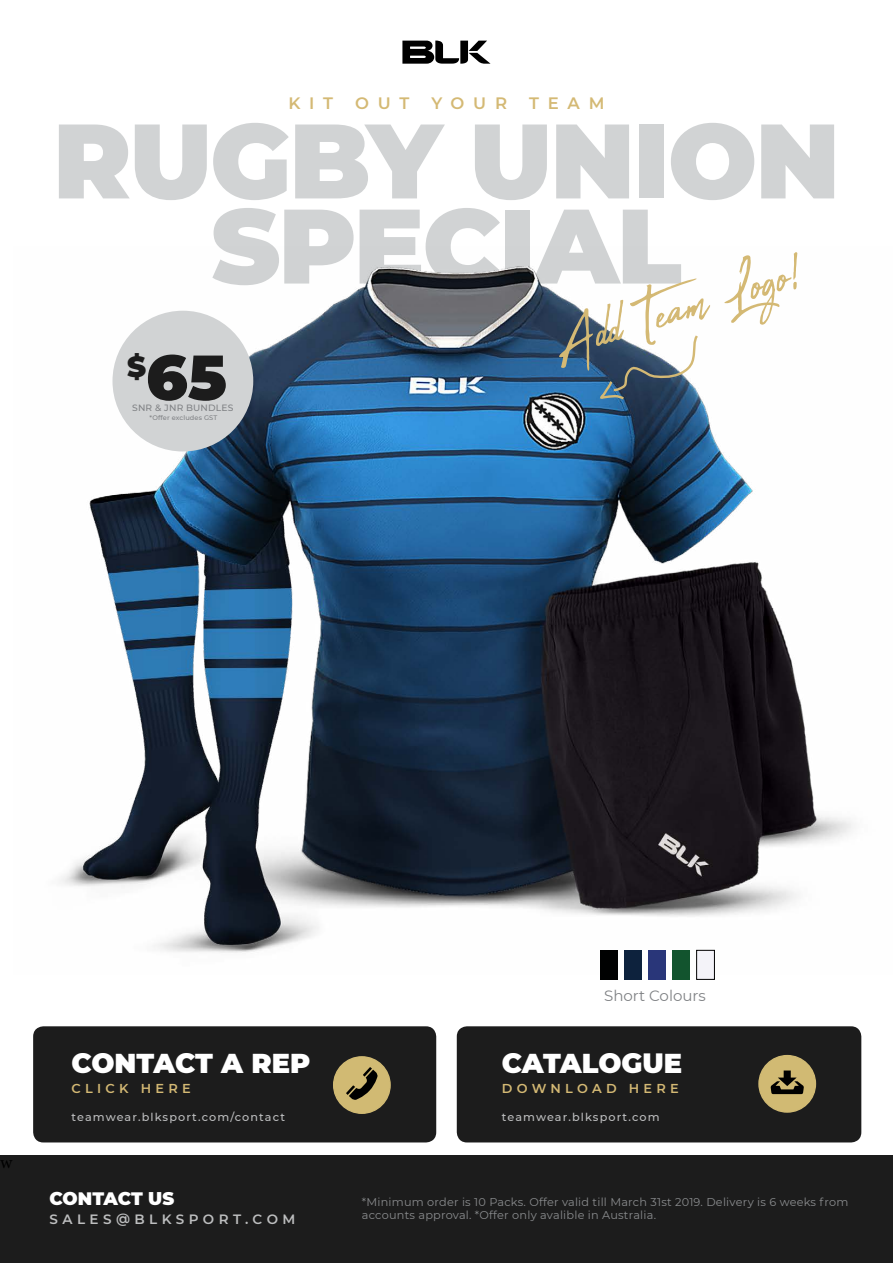
<style>
.page{position:relative;width:893px;height:1263px;background:#fff}
.page>*{position:absolute;margin:0;border:0;box-sizing:border-box;transform-origin:0 0}
.t1{font:900 105.6px/85.1px "Montserrat";letter-spacing:-.02em;color:#d1d3d4;text-align:center}
.t2{font:71.4px "Abuget";color:#d4b974}
.t3{font:900 63.15px "Montserrat";color:#1c1c1c}
.t4{font:900 28.95px "Montserrat";color:#1c1c1c}
.t5{font:900 27.3px "Montserrat";letter-spacing:-.005em;color:#fff}
.t6{font:900 18px "Montserrat";letter-spacing:-.005em;color:#fff}
.t7{font:18px "Minion Pro";color:#000}
.t8{font:600 16.5px "Montserrat";letter-spacing:.53em;color:#d4b974}
.t9{font:15px "Montserrat";color:#808285}
.t10{font:600 13.5px "Montserrat";letter-spacing:.33em;color:#bdbebf}
.t11{font:600 12.9px "Montserrat";letter-spacing:.33em;color:#d4b974}
.t12{font:11.25px/13.5px "Montserrat";letter-spacing:.02em;color:#8a8c8e}
.t13{font:500 11.25px "Montserrat";letter-spacing:.1em;color:#bdbebf}
.t14{font:500 9.15px "Montserrat";letter-spacing:.02em;color:#808285}
.t15{font:500 6.6px "Montserrat";letter-spacing:.02em;color:#808285}
</style>
<div class="page">
<img style="left:60px;top:266px;width:793px;height:687px">
<div style="left:0;top:1155px;width:893px;height:108px;background:#1c1c1c"></div>
<div style="left:112px;top:311px;width:141px;height:140px;background:#d1d3d4;border-radius:50%"></div>
<svg style="left:599px;top:333px;width:101px;height:68px"></svg>
<div style="left:624px;top:950px;width:18px;height:29px;background:#0d223d"></div>
<div style="left:648px;top:950px;width:18px;height:29px;background:#293679"></div>
<div style="left:600px;top:950px;width:18px;height:29px;background:#000101"></div>
<div style="left:672px;top:950px;width:18px;height:29px;background:#12542e"></div>
<div style="left:697px;top:950px;width:17px;height:29px;background:#f4f3f9"></div>
<div style="left:696px;top:950px;width:19px;height:29px;border:1px solid #000"></div>
<svg style="left:402px;top:40px;width:89px;height:24px"></svg>
<svg style="left:33px;top:1026px;width:403px;height:116px;background:#252421"></svg>
<svg style="left:458px;top:1026px;width:404px;height:116px;background:#252421"></svg>
<h3 class="t8" style="left:288px;top:92px;width:46px">KIT</h3>
<h3 class="t8" style="left:355px;top:92px;width:56px">OUT</h3>
<h3 class="t8" style="left:431px;top:92px;width:77px">YOUR</h3>
<h3 class="t8" style="left:529px;top:92px;width:77px">TEAM</h3>
<h1 class="t1" style="left:53px;top:112px;width:789px">RUGBY UNION<br>SPECIAL</h1>
<h2 class="t2" style="left:542px;top:306px;width:263px;rotate:-17deg">Add Team Logo!</h2>
<h3 class="t4" style="left:127px;top:345px;width:20px">$</h3>
<p class="t14" style="left:132px;top:402px;width:103px">SNR &amp; JNR BUNDLES</p>
<h3 class="t3" style="left:146px;top:330px;width:82px">65</h3>
<p class="t15" style="left:150px;top:413px;width:69px">*Offer excludes GST</p>
<h3 class="t7" style="left:0;top:1150px;width:14px">w</h3>
<h3 class="t5" style="left:72px;top:1043px;width:240px">CONTACT A REP</h3>
<p class="t11" style="left:72px;top:1079px;width:121px">CLICK HERE</p>
<p class="t13" style="left:72px;top:1109px;width:215px">teamwear.blksport.com/contact</p>
<h3 class="t6" style="left:50px;top:1185px;width:126px">CONTACT US</h3>
<p class="t10" style="left:50px;top:1210px;width:247px">SALES@BLKSPORT.COM</p>
<h3 class="t9" style="left:604px;top:985px;width:103px">Short Colours</h3>
<h3 class="t5" style="left:502px;top:1043px;width:182px">CATALOGUE</h3>
<p class="t11" style="left:502px;top:1079px;width:178px">DOWNLOAD HERE</p>
<p class="t13" style="left:502px;top:1109px;width:159px">teamwear.blksport.com</p>
<p class="t12" style="left:362px;top:1195px;width:488px">*Minimum order is 10 Packs. Offer valid till March 31st 2019. Delivery is 6 weeks from accounts approval. *Offer only avalible in Australia.</p>
</div>
